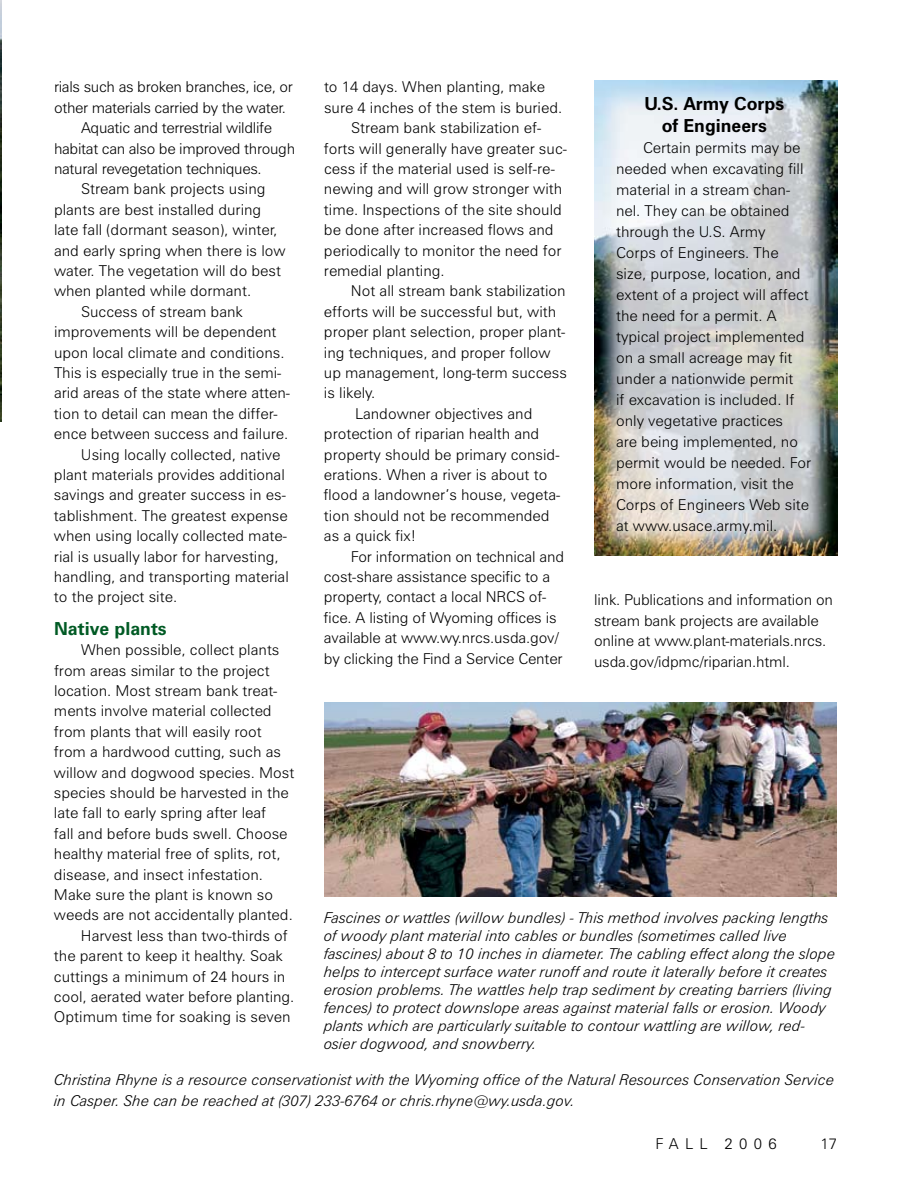
<style>
.page{position:relative;width:918px;height:1188px;background:#fff}
.page>*{position:absolute;margin:0;border:0;box-sizing:border-box;transform-origin:0 0}
.t1{font:700 18px/21.6px "Zurich BT";color:#000;text-align:center}
.t2{font:700 18px "Zurich BT";color:#005a24}
.t3{font:300 15px/21px "Zurich BT";color:#000}
.t4{font:italic 300 15px/18px "Zurich BT";color:#000}
.t5{font:300 15px "Zurich BT";letter-spacing:-.02em;color:#000}
</style>
<div class="page">
<img style="left:594px;top:81px;width:244px;height:475px">
<img style="left:0;top:0;width:1px;height:422px">
<img style="left:324px;top:702px;width:513px;height:194px">
<p class="t5" style="left:54px;top:78px;width:240px">rials such as broken branches, ice, or</p>
<p class="t5" style="left:54px;top:98px;width:233px">other materials carried by the water.</p>
<p class="t5" style="left:81px;top:119px;width:193px">Aquatic and terrestrial wildlife</p>
<p class="t5" style="left:54px;top:139px;width:243px">habitat can also be improved through</p>
<p class="t5" style="left:54px;top:160px;width:209px">natural revegetation techniques.</p>
<p class="t3" style="left:81px;top:179px;width:186px">Stream bank projects using</p>
<p class="t3" style="left:54px;top:199px;width:209px">plants are best installed during</p>
<p class="t3" style="left:54px;top:219px;width:225px">late fall (dormant season), winter,</p>
<p class="t3" style="left:54px;top:240px;width:233px">and early spring when there is low</p>
<p class="t3" style="left:54px;top:260px;width:229px">water. The vegetation will do best</p>
<p class="t3" style="left:54px;top:281px;width:199px">when planted while dormant.</p>
<p class="t3" style="left:81px;top:301px;width:164px">Success of stream bank</p>
<p class="t3" style="left:54px;top:321px;width:224px">improvements will be dependent</p>
<p class="t3" style="left:54px;top:342px;width:232px">upon local climate and conditions.</p>
<p class="t3" style="left:54px;top:362px;width:229px">This is especially true in the semi-</p>
<p class="t3" style="left:54px;top:383px;width:238px">arid areas of the state where atten-</p>
<p class="t3" style="left:54px;top:403px;width:225px">tion to detail can mean the differ-</p>
<p class="t3" style="left:54px;top:423px;width:236px">ence between success and failure.</p>
<p class="t3" style="left:81px;top:444px;width:201px">Using locally collected, native</p>
<p class="t3" style="left:54px;top:464px;width:232px">plant materials provides additional</p>
<p class="t3" style="left:54px;top:485px;width:234px">savings and greater success in es-</p>
<p class="t3" style="left:54px;top:505px;width:235px">tablishment. The greatest expense</p>
<p class="t3" style="left:54px;top:525px;width:235px">when using locally collected mate-</p>
<p class="t3" style="left:54px;top:546px;width:226px">rial is usually labor for harvesting,</p>
<p class="t3" style="left:54px;top:566px;width:236px">handling, and transporting material</p>
<p class="t3" style="left:54px;top:587px;width:125px">to the project site.</p>
<p class="t2" style="left:54px;top:617px;width:114px">Native plants</p>
<p class="t3" style="left:81px;top:639px;width:200px">When possible, collect plants</p>
<p class="t3" style="left:54px;top:660px;width:217px">from areas similar to the project</p>
<p class="t3" style="left:54px;top:680px;width:225px">location. Most stream bank treat-</p>
<p class="t3" style="left:54px;top:701px;width:219px">ments involve material collected</p>
<p class="t3" style="left:54px;top:721px;width:209px">from plants that will easily root</p>
<p class="t3" style="left:54px;top:741px;width:229px">from a hardwood cutting, such as</p>
<p class="t3" style="left:54px;top:762px;width:242px">willow and dogwood species. Most</p>
<p class="t3" style="left:54px;top:782px;width:236px">species should be harvested in the</p>
<p class="t3" style="left:54px;top:803px;width:214px">late fall to early spring after leaf</p>
<p class="t3" style="left:54px;top:823px;width:235px">fall and before buds swell. Choose</p>
<p class="t3" style="left:54px;top:843px;width:228px">healthy material free of splits, rot,</p>
<p class="t3" style="left:54px;top:864px;width:211px">disease, and insect infestation.</p>
<p class="t3" style="left:54px;top:884px;width:221px">Make sure the plant is known so</p>
<p class="t3" style="left:54px;top:905px;width:240px">weeds are not accidentally planted.</p>
<p class="t3" style="left:81px;top:925px;width:208px">Harvest less than two-thirds of</p>
<p class="t3" style="left:54px;top:945px;width:231px">the parent to keep it healthy. Soak</p>
<p class="t3" style="left:54px;top:966px;width:233px">cuttings a minimum of 24 hours in</p>
<p class="t3" style="left:54px;top:986px;width:242px">cool, aerated water before planting.</p>
<p class="t3" style="left:54px;top:1007px;width:238px">Optimum time for soaking is seven</p>
<p class="t3" style="left:324px;top:77px;width:223px">to 14 days. When planting, make</p>
<p class="t3" style="left:324px;top:97px;width:240px">sure 4 inches of the stem is buried.</p>
<p class="t3" style="left:351px;top:117px;width:192px">Stream bank stabilization ef-</p>
<p class="t3" style="left:324px;top:138px;width:245px">forts will generally have greater suc-</p>
<p class="t3" style="left:324px;top:158px;width:232px">cess if the material used is self-re-</p>
<p class="t3" style="left:324px;top:179px;width:240px">newing and will grow stronger with</p>
<p class="t3" style="left:324px;top:199px;width:239px">time. Inspections of the site should</p>
<p class="t3" style="left:324px;top:219px;width:231px">be done after increased flows and</p>
<p class="t3" style="left:324px;top:240px;width:239px">periodically to monitor the need for</p>
<p class="t3" style="left:324px;top:260px;width:122px">remedial planting.</p>
<p class="t3" style="left:351px;top:281px;width:216px">Not all stream bank stabilization</p>
<p class="t3" style="left:324px;top:301px;width:234px">efforts will be successful but, with</p>
<p class="t3" style="left:324px;top:321px;width:243px">proper plant selection, proper plant-</p>
<p class="t3" style="left:324px;top:342px;width:228px">ing techniques, and proper follow</p>
<p class="t3" style="left:324px;top:362px;width:245px">up management, long-term success</p>
<p class="t3" style="left:324px;top:383px;width:53px">is likely.</p>
<p class="t3" style="left:355px;top:403px;width:179px">Landowner objectives and</p>
<p class="t3" style="left:324px;top:423px;width:217px">protection of riparian health and</p>
<p class="t3" style="left:324px;top:444px;width:237px">property should be primary consid-</p>
<p class="t3" style="left:324px;top:464px;width:225px">erations. When a river is about to</p>
<p class="t3" style="left:324px;top:485px;width:238px">flood a landowner’s house, vegeta-</p>
<p class="t3" style="left:324px;top:505px;width:227px">tion should not be recommended</p>
<p class="t3" style="left:324px;top:525px;width:94px">as a quick fix!</p>
<p class="t3" style="left:351px;top:546px;width:215px">For information on technical and</p>
<p class="t3" style="left:324px;top:566px;width:228px">cost-share assistance specific to a</p>
<p class="t3" style="left:324px;top:587px;width:224px">property, contact a local NRCS of-</p>
<p class="t3" style="left:324px;top:607px;width:234px">fice. A listing of Wyoming offices is</p>
<p class="t3" style="left:324px;top:627px;width:236px">available at www.wy.nrcs.usda.gov/</p>
<p class="t3" style="left:324px;top:648px;width:240px">by clicking the Find a Service Center</p>
<p class="t1" style="left:644px;top:93px;width:141px">U.S. Army Corps of Engineers</p>
<p class="t3" style="left:616px;top:137px;width:197px;text-indent:27px">Certain permits may be needed when excavating fill material in a stream chan&shy;nel. They can be obtained through the U.S. Army<br>Corps of Engineers. The size, purpose, location, and extent of a project will affect the need for a permit. A typical project implemented on a small acreage may fit under a nationwide permit<br>if excavation is included. If only vegetative practices<br>are being implemented, no permit would be needed. For more information, visit the<br>Corps of Engineers Web site at www.usace.army.mil.</p>
<p class="t3" style="left:594px;top:590px;width:241px;line-height:20.5px">link. Publications and information on stream bank projects are available online at www.plant-materials.nrcs. usda.gov/idpmc/riparian.html.</p>
<p class="t4" style="left:324px;top:908px;width:513px">Fascines or wattles (willow bundles) - This method involves packing lengths of woody plant material into cables or bundles (sometimes called live fascines) about 8 to 10 inches in diameter. The cabling effect along the slope helps to intercept surface water runoff and route it laterally before it creates erosion problems. The wattles help trap sediment by creating barriers (living fences) to protect downslope areas against material falls or erosion. Woody plants which are particularly suitable to contour wattling are willow, red&shy;osier dogwood, and snowberry.</p>
<p class="t4" style="left:54px;top:1070px;width:782px;line-height:21px">Christina Rhyne is a resource conservationist with the Wyoming office of the Natural Resources Conservation Service in Casper. She can be reached at (307) 233-6764 or chris.rhyne@wy.usda.gov.</p>
<p class="t3" style="left:655px;top:1133px;width:14px">fall</p>
<p class="t3" style="left:714px;top:1133px;width:64px">2 006</p>
<p class="t3" style="left:820px;top:1133px;width:18px">17</p>
</div>
